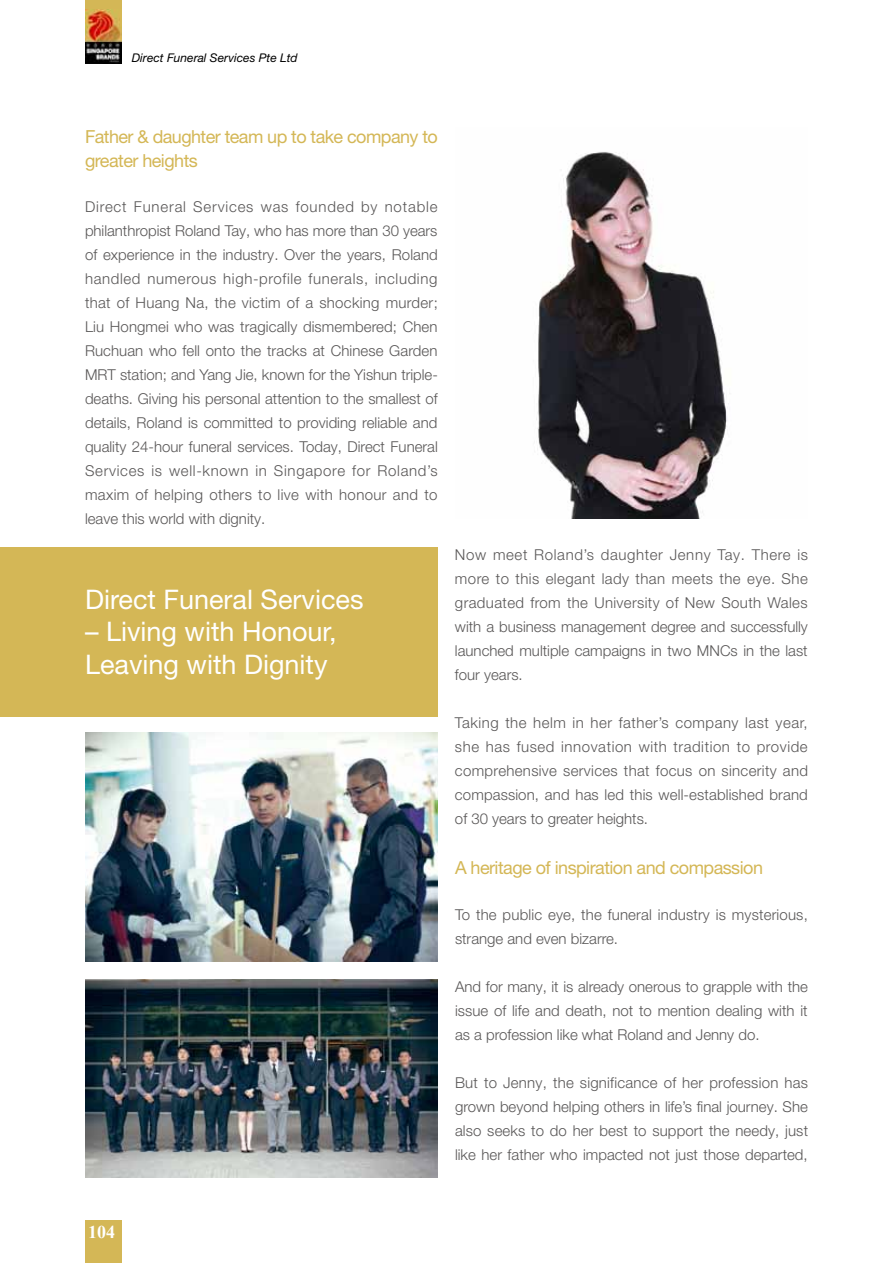
<style>
.page{position:relative;width:893px;height:1263px;background:#fff}
.page>*{position:absolute;margin:0;border:0;box-sizing:border-box;transform-origin:0 0}
.t1{font:27px/32.4px "Helvetica Neue LT Pro";color:#fff}
.t2{font:18px/24px "Helvetica Neue LT Pro";letter-spacing:-.03em;color:#d4b756}
.t3{font:700 18px "Times New Roman";color:#fff}
.t4{font:300 15px/24px "Helvetica Neue LT Pro";color:#595757;text-align:justify}
.t5{font:italic 12px "Helvetica Neue LT Pro";color:#000}
</style>
<div class="page">
<div style="left:85px;top:1220px;width:37px;height:43px;background:#d4b756"></div>
<div style="left:85px;top:0;width:37px;height:11px;background:#d4b756"></div>
<img style="left:85px;top:10px;width:37px;height:54px">
<div style="left:0;top:547px;width:438px;height:169px;background:#d4b756"></div>
<img style="left:536px;top:152px;width:193px;height:367px">
<img style="left:85px;top:733px;width:353px;height:229px">
<img style="left:85px;top:980px;width:353px;height:198px">
<p class="t5" style="left:132px;top:50px;width:167px">Direct Funeral Services Pte Ltd</p>
<p class="t2" style="left:85px;top:124px;width:354px">Father &amp; daughter team up to take company to greater heights</p>
<p class="t4" style="left:85px;top:195px;width:354px">Direct Funeral Services was founded by notable philanthropist Roland Tay, who has more than 30 years of experience in the industry. Over the years, Roland handled numerous high-profile funerals, including that of Huang Na, the victim of a shocking murder; Liu Hongmei who was tragically dismembered; Chen Ruchuan who fell onto the tracks at Chinese Garden MRT station; and Yang Jie, known for the Yishun triple&shy;deaths. Giving his personal attention to the smallest of details, Roland is committed to providing reliable and quality 24-hour funeral services. Today, Direct Funeral Services is well-known in Singapore for Roland’s maxim of helping others to live with honour and to leave this world with dignity.</p>
<h1 class="t1" style="left:85px;top:582px;width:280px">Direct Funeral Services</h1>
<h1 class="t1" style="left:85px;top:615px;width:253px">– Living with Honour,<br>Leaving with Dignity</h1>
<p class="t4" style="left:455px;top:542px;width:355px">Now meet Roland’s daughter Jenny Tay. There is more to this elegant lady than meets the eye. She graduated from the University of New South Wales with a business management degree and successfully launched multiple campaigns in two MNCs in the last four years.</p>
<p class="t4" style="left:455px;top:710px;width:355px">Taking the helm in her father’s company last year, she has fused innovation with tradition to provide comprehensive services that focus on sincerity and compassion, and has led this well-established brand of 30 years to greater heights.</p>
<p class="t2" style="left:455px;top:855px;width:309px">A heritage of inspiration and compassion</p>
<p class="t4" style="left:455px;top:902px;width:354px">To the public eye, the funeral industry is mysterious, strange and even bizarre.</p>
<p class="t4" style="left:455px;top:974px;width:354px">And for many, it is already onerous to grapple with the issue of life and death, not to mention dealing with it as a profession like what Roland and Jenny do.</p>
<p class="t4" style="left:455px;top:1070px;width:355px">But to Jenny, the significance of her profession has grown beyond helping others in life’s final journey. She also seeks to do her best to support the needy, just like her father who impacted not just those departed,</p>
<p class="t3" style="left:88px;top:1219px;width:29px">104</p>
</div>
